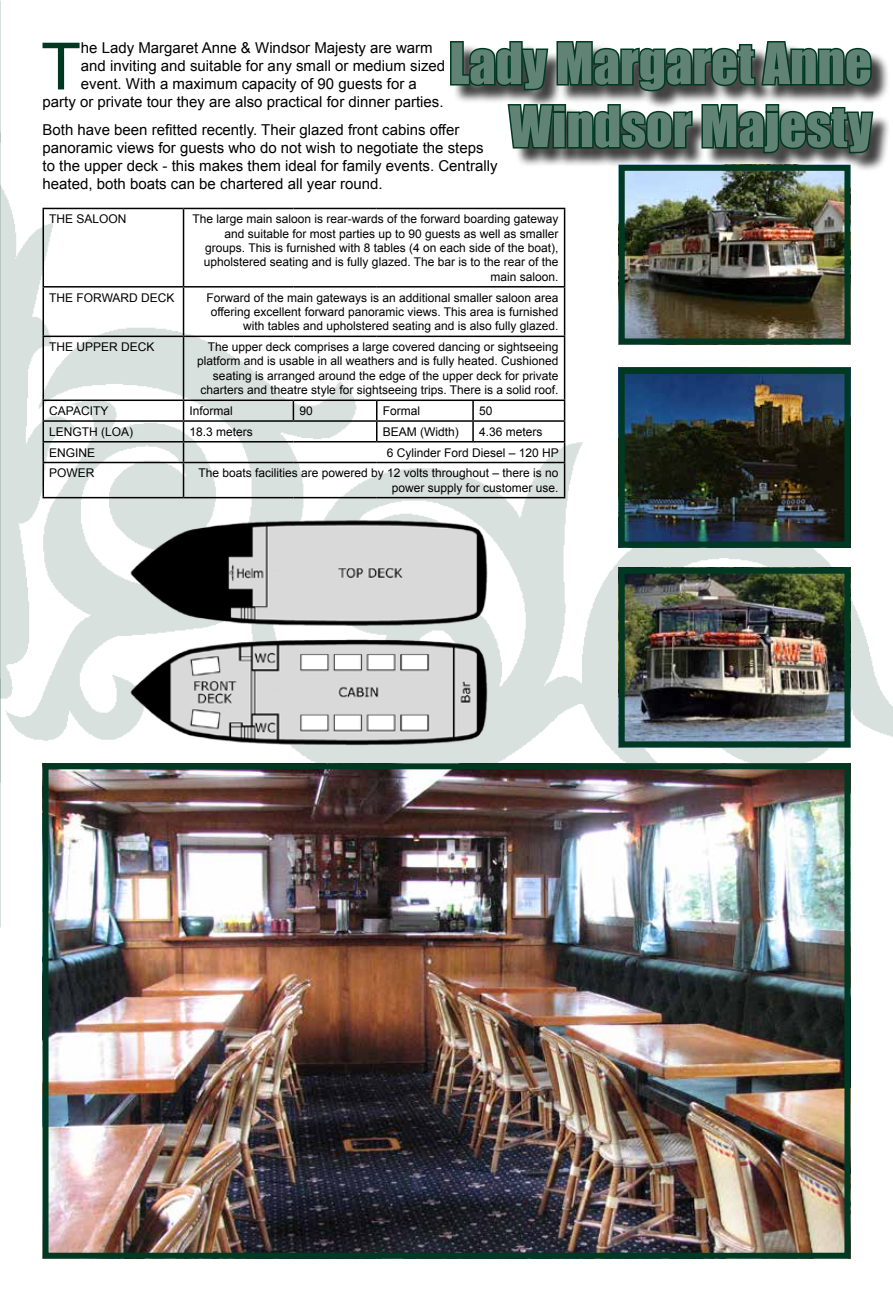
<style>
.page{position:relative;width:893px;height:1297px;background:#fff}
.page>*{position:absolute;margin:0;border:0;box-sizing:border-box;transform-origin:0 0}
.t1{font:65.25px "Arial";color:#003923}
.t2{font:52.5px/63px "Impact";color:#618375;text-align:right}
.t3{font:15px/18px "Arial";color:#000}
.t4{font:12px/14.4px "Arial";color:#000;text-align:right}
</style>
<div class="page">
<img style="left:0;top:782px;width:1px;height:146px">
<img style="left:0;top:133px;width:893px;height:649px">
<div style="left:452px;top:43px;width:439px;height:129px;background:#000;opacity:.75"></div>
<svg style="left:448px;top:41px;width:427px;height:138px"></svg>
<img style="left:626px;top:172px;width:217px;height:165px">
<div style="left:619px;top:165px;width:231px;height:179px;border:6px solid #003923"></div>
<img style="left:626px;top:375px;width:217px;height:165px">
<div style="left:619px;top:368px;width:231px;height:179px;border:6px solid #003923"></div>
<img style="left:626px;top:575px;width:217px;height:165px">
<div style="left:619px;top:568px;width:231px;height:179px;border:6px solid #003923"></div>
<img style="left:50px;top:770px;width:793px;height:482px">
<div style="left:43px;top:763px;width:807px;height:496px;border:6px solid #003923"></div>
<hr style="left:43px;top:208px;width:141px;height:1px;background:#000">
<hr style="left:43px;top:209px;width:1px;height:77px;background:#000">
<hr style="left:184px;top:208px;width:109px;height:1px;background:#000">
<hr style="left:183px;top:209px;width:1px;height:77px;background:#000">
<hr style="left:293px;top:208px;width:84px;height:1px;background:#000">
<hr style="left:377px;top:208px;width:96px;height:1px;background:#000">
<hr style="left:473px;top:208px;width:92px;height:1px;background:#000">
<hr style="left:564px;top:209px;width:1px;height:77px;background:#000">
<hr style="left:43px;top:286px;width:141px;height:2px;background:#000">
<hr style="left:43px;top:288px;width:1px;height:48px;background:#000">
<hr style="left:184px;top:286px;width:109px;height:2px;background:#000">
<hr style="left:183px;top:288px;width:1px;height:48px;background:#000">
<hr style="left:293px;top:286px;width:84px;height:2px;background:#000">
<hr style="left:377px;top:286px;width:96px;height:2px;background:#000">
<hr style="left:473px;top:286px;width:92px;height:2px;background:#000">
<hr style="left:564px;top:288px;width:1px;height:48px;background:#000">
<hr style="left:43px;top:336px;width:141px;height:1px;background:#000">
<hr style="left:43px;top:337px;width:1px;height:62px;background:#000">
<hr style="left:184px;top:336px;width:109px;height:1px;background:#000">
<hr style="left:183px;top:337px;width:1px;height:62px;background:#000">
<hr style="left:293px;top:336px;width:84px;height:1px;background:#000">
<hr style="left:377px;top:336px;width:96px;height:1px;background:#000">
<hr style="left:473px;top:336px;width:92px;height:1px;background:#000">
<hr style="left:564px;top:337px;width:1px;height:62px;background:#000">
<hr style="left:43px;top:399px;width:141px;height:2px;background:#000">
<hr style="left:184px;top:399px;width:109px;height:2px;background:#000">
<hr style="left:293px;top:399px;width:84px;height:2px;background:#000">
<svg style="left:293px;top:401px;width:1px;height:19px"></svg>
<hr style="left:377px;top:399px;width:96px;height:2px;background:#000">
<hr style="left:473px;top:399px;width:92px;height:2px;background:#000">
<hr style="left:43px;top:420px;width:141px;height:2px;background:#000">
<hr style="left:184px;top:420px;width:109px;height:2px;background:#000">
<hr style="left:293px;top:420px;width:84px;height:2px;background:#000">
<hr style="left:377px;top:420px;width:96px;height:2px;background:#000">
<svg style="left:376px;top:401px;width:1px;height:40px"></svg>
<hr style="left:473px;top:420px;width:92px;height:2px;background:#000">
<svg style="left:472px;top:401px;width:2px;height:40px"></svg>
<hr style="left:43px;top:441px;width:141px;height:1px;background:#000">
<svg style="left:43px;top:401px;width:1px;height:61px"></svg>
<hr style="left:184px;top:441px;width:109px;height:1px;background:#000">
<svg style="left:183px;top:401px;width:1px;height:61px"></svg>
<hr style="left:293px;top:441px;width:84px;height:1px;background:#000">
<hr style="left:377px;top:441px;width:96px;height:1px;background:#000">
<hr style="left:473px;top:441px;width:92px;height:1px;background:#000">
<svg style="left:564px;top:401px;width:1px;height:61px"></svg>
<hr style="left:43px;top:462px;width:141px;height:1px;background:#000">
<hr style="left:43px;top:463px;width:1px;height:34px;background:#000">
<hr style="left:184px;top:462px;width:109px;height:1px;background:#000">
<hr style="left:183px;top:463px;width:1px;height:34px;background:#000">
<hr style="left:293px;top:462px;width:84px;height:1px;background:#000">
<hr style="left:377px;top:462px;width:96px;height:1px;background:#000">
<hr style="left:473px;top:462px;width:92px;height:1px;background:#000">
<hr style="left:564px;top:463px;width:1px;height:34px;background:#000">
<hr style="left:43px;top:497px;width:141px;height:1px;background:#000">
<hr style="left:184px;top:497px;width:109px;height:1px;background:#000">
<hr style="left:293px;top:497px;width:84px;height:1px;background:#000">
<hr style="left:377px;top:497px;width:96px;height:1px;background:#000">
<hr style="left:473px;top:497px;width:92px;height:1px;background:#000">
<img style="left:129px;top:641px;width:360px;height:105px">
<img style="left:129px;top:518px;width:360px;height:123px">
<h2 class="t2" style="left:449px;top:31px;width:424px">Lady Margaret Anne<br>Windsor Majesty</h2>
<h1 class="t1" style="left:41px;top:24px;width:41px">T</h1>
<p class="t3" style="left:81px;top:39px;width:353px">he Lady Margaret Anne &amp; Windsor Majesty are warm</p>
<p class="t3" style="left:81px;top:57px;width:366px">and inviting and suitable for any small or medium sized</p>
<p class="t3" style="left:81px;top:75px;width:337px">event. With a maximum capacity of 90 guests for a</p>
<p class="t3" style="left:43px;top:93px;width:402px">party or private tour they are also practical for dinner parties.</p>
<p class="t3" style="left:43px;top:121px;width:456px">Both have been refitted recently. Their glazed front cabins offer panoramic views for guests who do not wish to negotiate the steps to the upper deck - this makes them ideal for family events. Centrally heated, both boats can be chartered all year round.</p>
<p class="t4" style="left:49px;top:212px;width:79px">THE SALOON</p>
<p class="t4" style="left:192px;top:212px;width:368px">The large main saloon is rear-wards of the forward boarding gateway and suitable for most parties up to 90 guests as well as smaller groups. This is furnished with 8 tables (4 on each side of the boat), upholstered seating and is fully glazed. The bar is to the rear of the main saloon.</p>
<p class="t4" style="left:49px;top:290px;width:127px">THE FORWARD DECK</p>
<p class="t4" style="left:206px;top:290px;width:354px">Forward of the main gateways is an additional smaller saloon area offering excellent forward panoramic views. This area is furnished with tables and upholstered seating and is also fully glazed.</p>
<p class="t4" style="left:49px;top:340px;width:107px">THE UPPER DECK</p>
<p class="t4" style="left:197px;top:340px;width:363px">The upper deck comprises a large covered dancing or sightseeing platform and is usable in all weathers and is fully heated. Cushioned seating is arranged around the edge of the upper deck for private charters and theatre style for sightseeing trips. There is a solid roof.</p>
<p class="t4" style="left:49px;top:404px;width:18px">Capac</p>
<p class="t4" style="left:90px;top:404px;width:20px">ity</p>
<p class="t4" style="left:190px;top:404px;width:45px">I nformal</p>
<p class="t4" style="left:299px;top:404px;width:15px">90</p>
<p class="t4" style="left:383px;top:404px;width:39px">Formal</p>
<p class="t4" style="left:479px;top:404px;width:15px">50</p>
<p class="t4" style="left:49px;top:424px;width:86px">LENGTH (LOA)</p>
<p class="t4" style="left:190px;top:424px;width:65px">18.3 meters</p>
<p class="t4" style="left:383px;top:424px;width:78px">BEAM (Width)</p>
<p class="t4" style="left:479px;top:424px;width:65px">4.36 meters</p>
<p class="t4" style="left:49px;top:445px;width:48px">ENGINE</p>
<p class="t4" style="left:387px;top:445px;width:174px">6 Cylinder Ford Diesel – 120 HP</p>
<p class="t4" style="left:49px;top:466px;width:47px">POWER</p>
<p class="t4" style="left:198px;top:466px;width:362px">The boats facilities are powered by 12 volts throughout – there is no power supply for customer use.</p>
</div>
